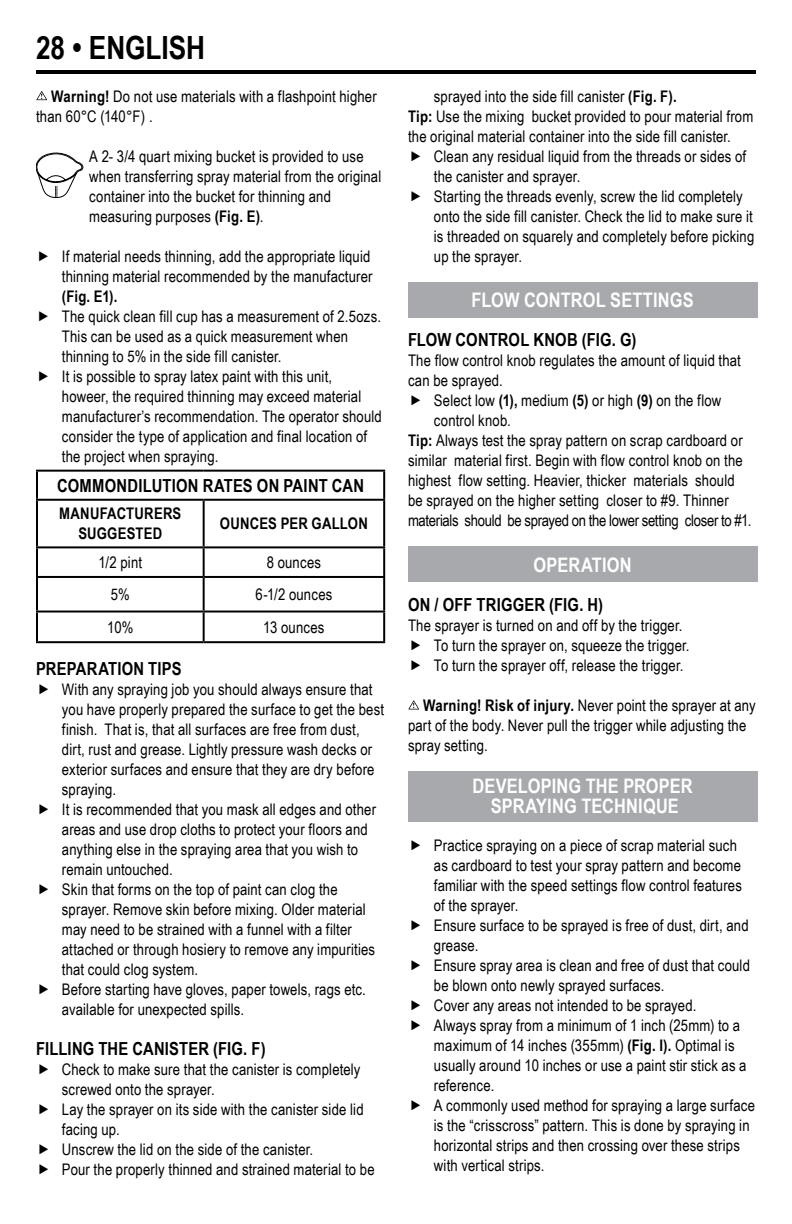
<style>
.page{position:relative;width:792px;height:1224px;background:#fff}
.page>*{position:absolute;margin:0;border:0;box-sizing:border-box;transform-origin:0 0}
.t1{font:700 32px "Arial Narrow";color:#000}
.t2{font:700 20px/20px "Arial Narrow";letter-spacing:.005em;color:#fff;text-align:center}
.t3{font:700 18px "Arial Narrow";letter-spacing:.01em;color:#000}
.t4{font:16px/20px "Arial Narrow";letter-spacing:.01em;color:#000}
.t5{font:16px "Arial Narrow";letter-spacing:-.02em;color:#000}
.t6{font:700 16px/20px "Arial Narrow";letter-spacing:.015em;color:#000;text-align:center}
.s1{font-weight:700}
</style>
<div class="page">
<hr style="left:36px;top:70px;width:720px;height:4px;background:#000">
<div style="left:36px;top:90px;width:12px;height:12px;background:#d7d7d7"></div>
<svg style="left:36px;top:91px;width:11px;height:9px"></svg>
<svg style="left:36px;top:153px;width:47px;height:45px"></svg>
<hr style="left:36px;top:470px;width:168px;height:2px;background:#000">
<hr style="left:36px;top:472px;width:2px;height:27px;background:#000">
<hr style="left:204px;top:470px;width:181px;height:2px;background:#000">
<hr style="left:383px;top:472px;width:2px;height:27px;background:#000">
<hr style="left:36px;top:499px;width:168px;height:2px;background:#000">
<hr style="left:36px;top:501px;width:2px;height:45px;background:#000">
<hr style="left:204px;top:499px;width:181px;height:2px;background:#000">
<hr style="left:203px;top:501px;width:2px;height:45px;background:#000">
<hr style="left:383px;top:501px;width:2px;height:45px;background:#000">
<hr style="left:36px;top:546px;width:168px;height:2px;background:#000">
<hr style="left:36px;top:548px;width:2px;height:28px;background:#000">
<hr style="left:204px;top:546px;width:181px;height:2px;background:#000">
<hr style="left:203px;top:548px;width:2px;height:28px;background:#000">
<hr style="left:383px;top:548px;width:2px;height:28px;background:#000">
<hr style="left:36px;top:576px;width:168px;height:2px;background:#000">
<hr style="left:36px;top:578px;width:2px;height:33px;background:#000">
<hr style="left:204px;top:576px;width:181px;height:2px;background:#000">
<hr style="left:203px;top:578px;width:2px;height:33px;background:#000">
<hr style="left:383px;top:578px;width:2px;height:33px;background:#000">
<hr style="left:36px;top:611px;width:168px;height:2px;background:#000">
<hr style="left:36px;top:613px;width:2px;height:28px;background:#000">
<hr style="left:204px;top:611px;width:181px;height:2px;background:#000">
<hr style="left:203px;top:613px;width:2px;height:28px;background:#000">
<hr style="left:383px;top:613px;width:2px;height:28px;background:#000">
<hr style="left:36px;top:641px;width:168px;height:2px;background:#000">
<hr style="left:204px;top:641px;width:181px;height:2px;background:#000">
<div style="left:408px;top:282px;width:349px;height:36px;background:#a7a9ac"></div>
<div style="left:408px;top:546px;width:349px;height:36px;background:#a7a9ac"></div>
<svg style="left:408px;top:700px;width:11px;height:10px"></svg>
<div style="left:408px;top:771px;width:349px;height:50px;background:#a7a9ac"></div>
<h1 class="t1" style="left:36px;top:24px;width:171px">28 • ENGLISH</h1>
<p class="t4" style="left:36px;top:85px;width:342px;text-indent:15px"><span class="s1">WARNING!</span> Do not use materials with a flashpoint higher than 60°C (140°F) .</p>
<p class="t4" style="left:89px;top:145px;width:294px">A 2- 3/4 quart mixing bucket is provided to use when transferring spray material from the original container into the bucket for thinning and measuring purposes <span class="s1">(FIG. E)</span>.</p>
<p class="t4" style="left:62px;top:245px;width:312px">If material needs thinning, add the appropriate liquid thinning material recommended by the manufacturer</p>
<p class="t6" style="left:62px;top:285px;width:57px">(FIG. E1).</p>
<p class="t4" style="left:62px;top:305px;width:321px">The quick clean fill cup has a measurement of 2.5ozs.<br>This can be used as a quick measurement when thinning to 5% in the side fill canister.<br>It is possible to spray latex paint with this unit, howeer, the required thinning may exceed material manufacturer’s recommendation. The operator should consider the type of application and final location of the project when spraying.</p>
<p class="t3" style="left:57px;top:472px;width:11px">COMMONDILUTION</p>
<p class="t3" style="left:203px;top:472px;width:11px">RATES</p>
<p class="t3" style="left:257px;top:472px;width:37px">ON PAINT</p>
<p class="t3" style="left:332px;top:472px;width:12px">CAN</p>
<p class="t6" style="left:59px;top:503px;width:124px">MANUFACTURERS<br>SUGGESTED</p>
<p class="t6" style="left:220px;top:513px;width:150px">OUNCES PER GALLON</p>
<p class="t4" style="left:99px;top:552px;width:45px">1/2 pint</p>
<p class="t4" style="left:267px;top:552px;width:56px">8 ounces</p>
<p class="t4" style="left:111px;top:584px;width:20px">5%</p>
<p class="t4" style="left:255px;top:584px;width:79px">6-1/2 ounces</p>
<p class="t4" style="left:107px;top:616px;width:28px">10%</p>
<p class="t4" style="left:263px;top:616px;width:63px">13 ounces</p>
<p class="t3" style="left:36px;top:655px;width:147px">PREPARATION TIPS</p>
<p class="t4" style="left:62px;top:679px;width:324px">With any spraying job you should always ensure that you have properly prepared the surface to get the best finish. That is, that all surfaces are free from dust, dirt, rust and grease. Lightly pressure wash decks or exterior surfaces and ensure that they are dry before spraying.<br>It is recommended that you mask all edges and other areas and use drop cloths to protect your floors and anything else in the spraying area that you wish to remain untouched.<br>Skin that forms on the top of paint can clog the sprayer. Remove skin before mixing. Older material may need to be strained with a funnel with a filter attached or through hosiery to remove any impurities that could clog system.<br>Before starting have gloves, paper towels, rags etc. available for unexpected spills.</p>
<p class="t3" style="left:36px;top:1035px;width:231px">FILLING THE CANISTER (FIG. F)</p>
<p class="t4" style="left:62px;top:1059px;width:314px">Check to make sure that the canister is completely screwed onto the sprayer.<br>Lay the sprayer on its side with the canister side lid facing up.<br>Unscrew the lid on the side of the canister.<br>Pour the properly thinned and strained material to be</p>
<p class="t4" style="left:408px;top:85px;width:347px;text-indent:26px">sprayed into the side fill canister <span class="s1">(FIG. F).<br>TIP:</span> Use the mixing bucket provided to pour material from the original material container into the side fill canister.</p>
<p class="t4" style="left:434px;top:145px;width:322px">Clean any residual liquid from the threads or sides of the canister and sprayer.<br>Starting the threads evenly, screw the lid completely onto the side fill canister. Check the lid to make sure it is threaded on squarely and completely before picking up the sprayer.</p>
<p class="t2" style="left:472px;top:289px;width:224px">FLOW CONTROL SETTINGS</p>
<p class="t3" style="left:408px;top:326px;width:230px">FLOW CONTROL KNOB (FIG. G)</p>
<p class="t4" style="left:408px;top:350px;width:334px">The flow control knob regulates the amount of liquid that can be sprayed.</p>
<p class="t4" style="left:434px;top:390px;width:289px">Select low <span class="s1">(1),</span> medium <span class="s1">(5)</span> or high <span class="s1">(9)</span> on the flow</p>
<p class="t4" style="left:434px;top:410px;width:79px">control knob.</p>
<p class="t4" style="left:408px;top:430px;width:336px"><span class="s1">TIP:</span> Always test the spray pattern on scrap cardboard or</p>
<p class="t4" style="left:408px;top:450px;width:336px">similar material first. Begin with flow control knob on the</p>
<p class="t4" style="left:408px;top:470px;width:328px">highest flow setting. Heavier, thicker materials should</p>
<p class="t4" style="left:408px;top:490px;width:322px">be sprayed on the higher setting closer to #9. Thinner</p>
<p class="t5" style="left:408px;top:509px;width:345px">materials should be sprayed on the lower setting closer to #1.</p>
<p class="t2" style="left:534px;top:554px;width:12px">OPERATION</p>
<p class="t3" style="left:408px;top:591px;width:197px">ON / OFF TRIGGER (FIG. H)</p>
<p class="t4" style="left:434px;top:615px;width:257px;text-indent:-26px">The sprayer is turned on and off by the trigger.<br>To turn the sprayer on, squeeze the trigger.<br>To turn the sprayer off, release the trigger.</p>
<p class="t4" style="left:408px;top:695px;width:349px;text-indent:15px"><span class="s1">WARNING! RISK OF INJURY.</span> Never point the sprayer at any part of the body. Never pull the trigger while adjusting the spray setting.</p>
<p class="t2" style="left:472px;top:775px;width:222px">DEVELOPING THE PROPER<br>SPRAYING TECHNIQUE</p>
<p class="t4" style="left:434px;top:835px;width:323px">Practice spraying on a piece of scrap material such as cardboard to test your spray pattern and become familiar with the speed settings flow control features of the sprayer.<br>Ensure surface to be sprayed is free of dust, dirt, and grease.<br>Ensure spray area is clean and free of dust that could be blown onto newly sprayed surfaces.<br>Cover any areas not intended to be sprayed.<br>Always spray from a minimum of 1 inch (25mm) to a maximum of 14 inches (355mm) <span class="s1">(FIG. I).</span> Optimal is usually around 10 inches or use a paint stir stick as a reference.<br>A commonly used method for spraying a large surface is the “crisscross” pattern. This is done by spraying in horizontal strips and then crossing over these strips with vertical strips.</p>
</div>
